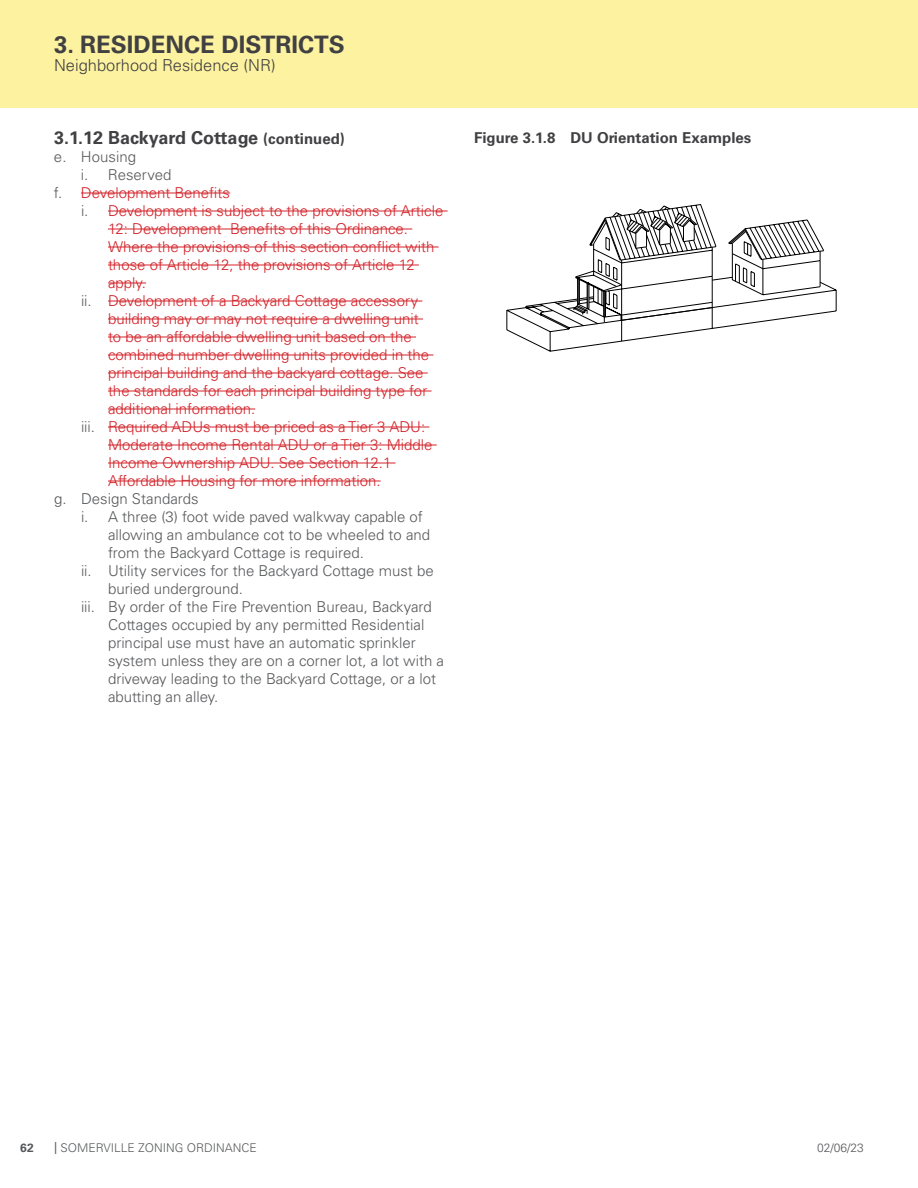
<style>
.page{position:relative;width:918px;height:1188px;background:#fff}
.page>*{position:absolute;margin:0;border:0;box-sizing:border-box;transform-origin:0 0}
.t1{font:700 24px "Univers LT Std";color:#414042}
.t2{font:700 18px "Univers LT Std";color:#414042}
.t3{font:300 16.5px "Univers LT Std";color:#414042}
.t4{font:300 15px "Univers LT Std";color:#d2232a}
.t5{font:300 15px "Univers LT Std";color:#58595b}
.t6{font:700 15px "Univers LT Std";color:#414042}
.t7{font:300 12px "Univers LT Std";color:#58595b}
.t8{font:700 12px "Univers LT Std";color:#58595b}
.s1{font-size:15px}
.s2{color:#58595b}
.s3{font-weight:400}
</style>
<div class="page">
<div style="left:0;top:0;width:918px;height:108px;background:#fcf2a0"></div>
<hr style="left:81px;top:193px;width:149px;height:1px;background:#d2232a">
<hr style="left:108px;top:211px;width:340px;height:1px;background:#d2232a">
<hr style="left:108px;top:229px;width:304px;height:1px;background:#d2232a">
<hr style="left:108px;top:247px;width:331px;height:1px;background:#d2232a">
<hr style="left:108px;top:265px;width:311px;height:1px;background:#d2232a">
<hr style="left:108px;top:283px;width:38px;height:1px;background:#d2232a">
<hr style="left:108px;top:301px;width:314px;height:1px;background:#d2232a">
<hr style="left:108px;top:319px;width:315px;height:1px;background:#d2232a">
<hr style="left:108px;top:337px;width:308px;height:1px;background:#d2232a">
<hr style="left:108px;top:355px;width:325px;height:1px;background:#d2232a">
<hr style="left:108px;top:373px;width:320px;height:1px;background:#d2232a">
<hr style="left:108px;top:391px;width:324px;height:1px;background:#d2232a">
<hr style="left:108px;top:409px;width:147px;height:1px;background:#d2232a">
<hr style="left:108px;top:427px;width:321px;height:1px;background:#d2232a">
<hr style="left:108px;top:445px;width:329px;height:1px;background:#d2232a">
<hr style="left:108px;top:463px;width:288px;height:1px;background:#d2232a">
<hr style="left:108px;top:481px;width:273px;height:1px;background:#d2232a">
<svg style="left:507px;top:250px;width:329px;height:101px"></svg>
<svg style="left:526px;top:204px;width:298px;height:137px"></svg>
<h1 class="t1" style="left:54px;top:31px;width:58px">3. Residence</h1>
<h1 class="t1" style="left:221px;top:31px;width:32px">Districts</h1>
<p class="t3" style="left:54px;top:56px;width:223px">Neighborhood Residence (NR)</p>
<p class="t2" style="left:54px;top:127px;width:292px">3.1.12 Backyard Cottage <span class="s1">(continued)</span></p>
<p class="t5" style="left:54px;top:148px;width:84px">e. Housing</p>
<p class="t5" style="left:81px;top:166px;width:92px">i. Reserved</p>
<p class="t4" style="left:54px;top:184px;width:178px"><span class="s2">f.</span> Development Benefits</p>
<p class="t4" style="left:81px;top:202px;width:364px"><span class="s2">i.</span> Development is subject to the provisions of Article</p>
<p class="t4" style="left:108px;top:220px;width:302px">12: Development Benefits of this Ordinance.</p>
<p class="t4" style="left:108px;top:238px;width:328px">Where the provisions of this section conflict with</p>
<p class="t4" style="left:108px;top:256px;width:308px">those of Article 12, the provisions of Article 12</p>
<p class="t4" style="left:108px;top:274px;width:40px">apply.</p>
<p class="t4" style="left:81px;top:292px;width:339px"><span class="s2">ii.</span> Development of a Backyard Cottage accessory</p>
<p class="t4" style="left:108px;top:310px;width:312px">building may or may not require a dwelling unit</p>
<p class="t4" style="left:108px;top:328px;width:305px">to be an affordable dwelling unit based on the</p>
<p class="t4" style="left:108px;top:346px;width:323px">combined number dwelling units provided in the</p>
<p class="t4" style="left:108px;top:364px;width:317px">principal building and the backyard cottage. See</p>
<p class="t4" style="left:108px;top:382px;width:321px">the standards for each principal building type for</p>
<p class="t4" style="left:108px;top:400px;width:149px">additional information.</p>
<p class="t4" style="left:81px;top:418px;width:346px"><span class="s2">iii.</span> Required ADUs must be priced as a Tier 3 ADU:</p>
<p class="t4" style="left:108px;top:436px;width:326px">Moderate Income Rental ADU or a Tier 3: Middle</p>
<p class="t4" style="left:108px;top:454px;width:285px">Income Ownership ADU. See Section 12.1</p>
<p class="t4" style="left:108px;top:472px;width:274px">Affordable Housing for more information.</p>
<p class="t5" style="left:54px;top:490px;width:146px">g. Design Standards</p>
<p class="t5" style="left:81px;top:508px;width:343px">i. A three (3) foot wide paved walkway capable of</p>
<p class="t5" style="left:108px;top:526px;width:324px">allowing an ambulance cot to be wheeled to and</p>
<p class="t5" style="left:108px;top:544px;width:258px">from the Backyard Cottage is required.</p>
<p class="t5" style="left:81px;top:562px;width:354px">ii. Utility services for the Backyard Cottage must be</p>
<p class="t5" style="left:108px;top:580px;width:137px">buried underground.</p>
<p class="t5" style="left:81px;top:598px;width:352px">iii. By order of the Fire Prevention Bureau, Backyard</p>
<p class="t5" style="left:108px;top:616px;width:318px">Cottages occupied by any permitted Residential</p>
<p class="t5" style="left:108px;top:634px;width:309px">principal use must have an automatic sprinkler</p>
<p class="t5" style="left:108px;top:652px;width:338px">system unless they are on a corner lot, a lot with a</p>
<p class="t5" style="left:108px;top:670px;width:330px">driveway leading to the Backyard Cottage, or a lot</p>
<p class="t5" style="left:108px;top:688px;width:112px">abutting an alley.</p>
<p class="t6" style="left:474px;top:129px;width:279px">Figure 3.1.8 DU Orientation Examples</p>
<p class="t8" style="left:20px;top:1141px;width:15px">62</p>
<p class="t7" style="left:54px;top:1141px;width:204px"><span class="s3">|</span> SOMERVILLE ZONING ORDINANCE</p>
<p class="t7" style="left:817px;top:1140px;width:48px">02/06/23</p>
</div>
